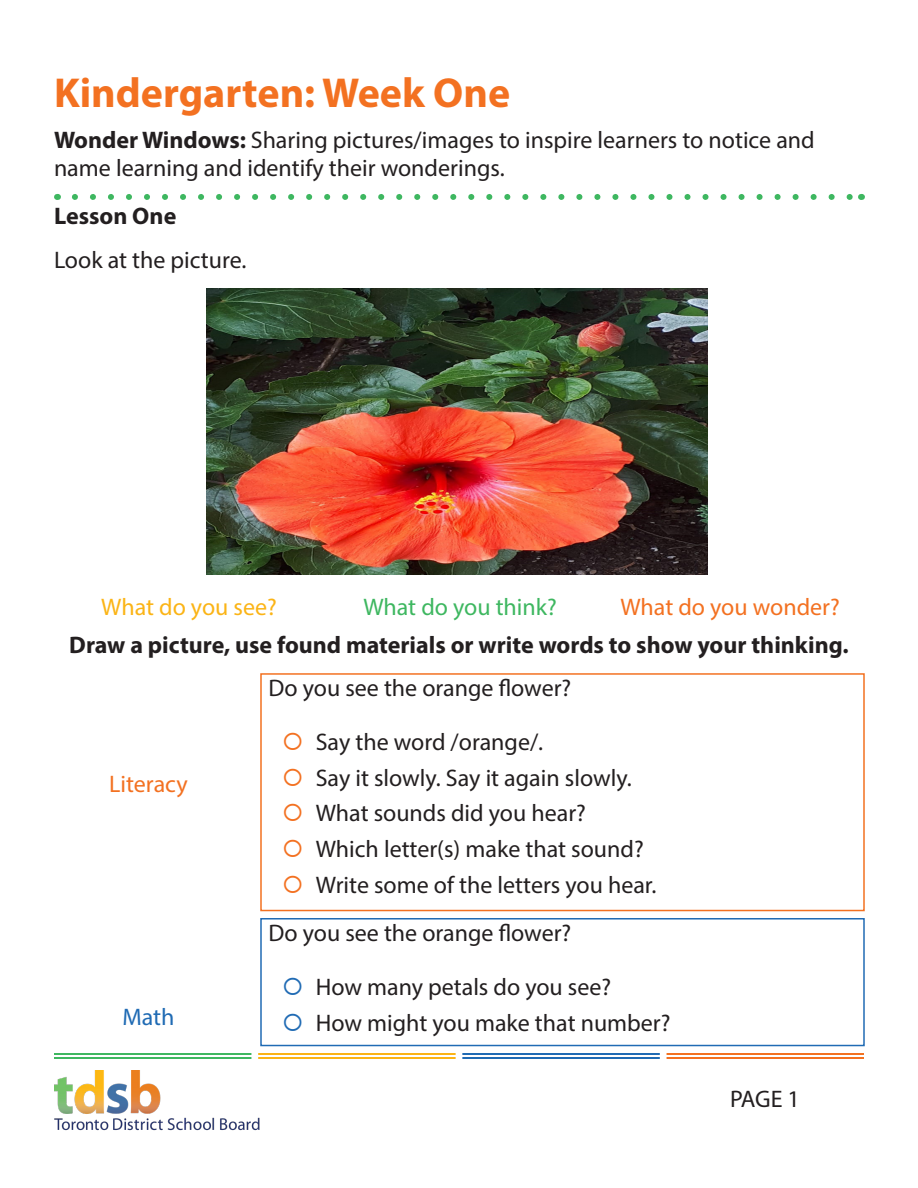
<style>
.page{position:relative;width:918px;height:1188px;background:#fff}
.page>*{position:absolute;margin:0;border:0;box-sizing:border-box;transform-origin:0 0}
.t1{font:700 42px "Myriad Pro";color:#f37121}
.Text_Box{font:24px/28.8px "Myriad Pro";color:#231f20}
.Kinder_Centered{font:700 24px "Myriad Pro";color:#231f20}
.Kinder_Centered-2{font:24px "Myriad Pro";color:#f37121}
.Kinder_Centered-3{font:24px "Myriad Pro";color:#3eb760}
.Kinder_Centered-4{font:24px "Myriad Pro";color:#fbb416}
.Kinder_Centered-5{font:24px "Myriad Pro";color:#206bb4}
.s1{font-weight:700}
</style>
<div class="page">
<hr style="left:54px;top:1053px;width:197px;height:2px;background:#3eb760">
<hr style="left:54px;top:1057px;width:197px;height:2px;background:#3eb760">
<hr style="left:258px;top:1053px;width:198px;height:2px;background:#fbb416">
<hr style="left:258px;top:1057px;width:198px;height:2px;background:#fbb416">
<hr style="left:462px;top:1053px;width:198px;height:2px;background:#206bb4">
<hr style="left:462px;top:1057px;width:198px;height:2px;background:#206bb4">
<hr style="left:667px;top:1053px;width:197px;height:2px;background:#f37121">
<hr style="left:667px;top:1057px;width:197px;height:2px;background:#f37121">
<img style="left:54px;top:1070px;width:206px;height:61px">
<svg style="left:75px;top:194px;width:777px;height:6px"></svg>
<div style="left:260px;top:673px;width:605px;height:238px;border:2px solid #f37121"></div>
<div style="left:260px;top:918px;width:605px;height:128px;border:2px solid #206bb4"></div>
<img style="left:206px;top:288px;width:501px;height:287px">
<p class="t1" style="left:54px;top:66px;width:458px">Kindergarten: Week One</p>
<p class="Text_Box" style="left:54px;top:125px;width:762px"><span class="s1">Wonder Windows:</span> Sharing pictures/images to inspire learners to notice and name learning and identify their wonderings.</p>
<p class="Kinder_Centered" style="left:54px;top:200px;width:124px">Lesson One</p>
<p class="Text_Box" style="left:54px;top:246px;width:194px">Look at the picture.</p>
<p class="Kinder_Centered-4" style="left:101px;top:592px;width:177px">What do you see?</p>
<p class="Kinder_Centered-3" style="left:363px;top:592px;width:195px">What do you think?</p>
<p class="Kinder_Centered-2" style="left:620px;top:592px;width:221px">What do you wonder?</p>
<p class="Kinder_Centered" style="left:69px;top:630px;width:781px">Draw a picture, use found materials or write words to show your thinking.</p>
<p class="Kinder_Centered-2" style="left:109px;top:769px;width:80px">Literacy</p>
<p class="Kinder_Centered-5" style="left:122px;top:1002px;width:54px">Math</p>
<p class="Text_Box" style="left:268px;top:673px;width:304px">Do you see the orange flower?</p>
<p class="Text_Box" style="left:316px;top:727px;width:229px">Say the word /orange/.</p>
<p class="Text_Box" style="left:316px;top:763px;width:317px">Say it slowly. Say it again slowly.</p>
<p class="Text_Box" style="left:316px;top:799px;width:272px">What sounds did you hear?</p>
<p class="Text_Box" style="left:316px;top:834px;width:330px">Which letter(s) make that sound?</p>
<p class="Text_Box" style="left:316px;top:870px;width:342px">Write some of the letters you hear.</p>
<p class="Text_Box" style="left:268px;top:918px;width:304px">Do you see the orange flower?</p>
<p class="Text_Box" style="left:316px;top:972px;width:297px">How many petals do you see?</p>
<p class="Text_Box" style="left:316px;top:1008px;width:356px">How might you make that number?</p>
<p class="Text_Box" style="left:730px;top:1084px;width:71px">PAGE 1</p>
</div>
